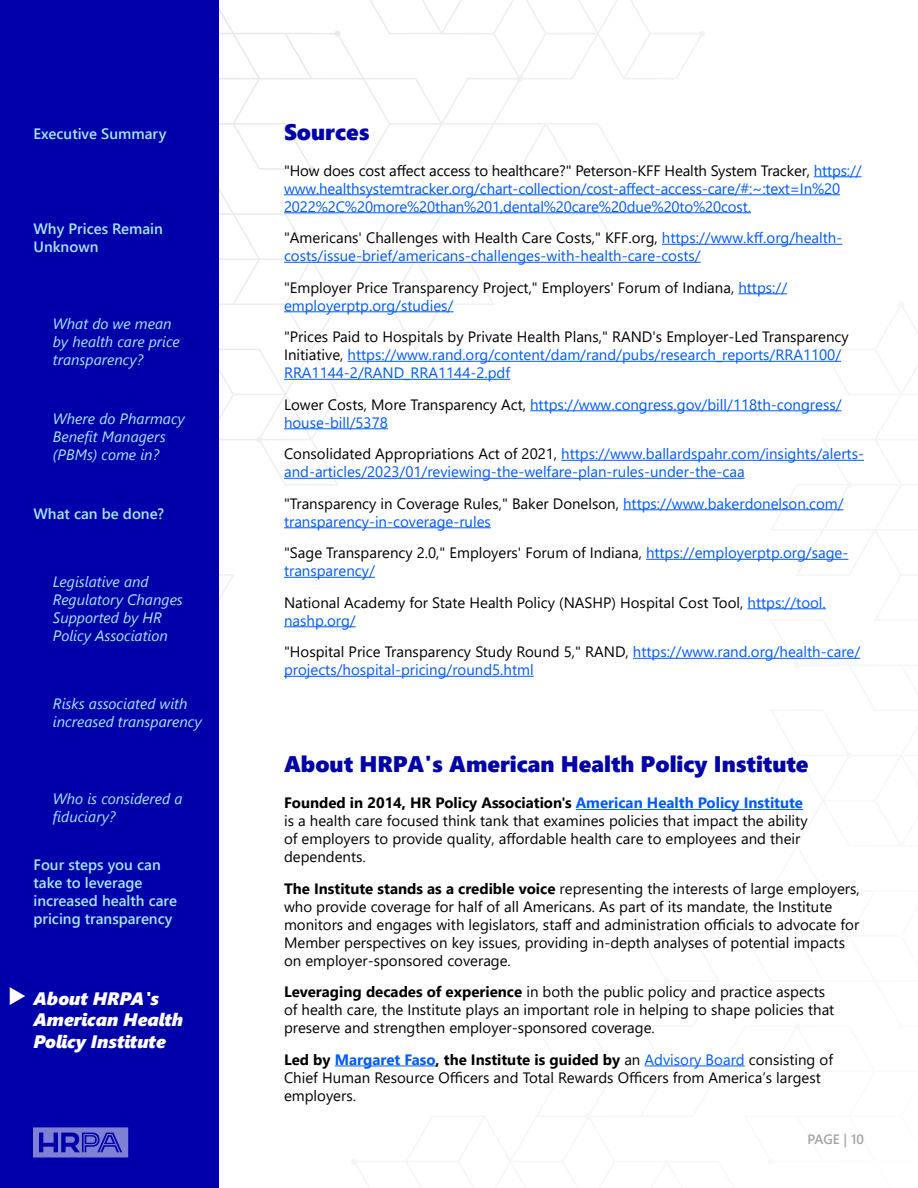
<style>
.page{position:relative;width:918px;height:1188px;background:#fff}
.page>*{position:absolute;margin:0;border:0;box-sizing:border-box;transform-origin:0 0}
.t1{font:22.5px "Segoe UI Black";color:#00a}
.t2{font:italic 18px/21.6px "Segoe UI Black";color:#fff}
.t3{font:15px/18px "Segoe UI";color:#000}
.t4{font:15px/18px "Segoe UI";color:#005aff}
.t5{font:italic 15px/18px "Segoe UI";color:#a7e8ff}
.t6{font:600 15px/18px "Segoe UI";color:#a7e8ff}
.t7{font:600 13.5px "Segoe UI";letter-spacing:-.005em;color:#a4a4a4}
.s1{color:#000}
.s2{color:#005aff}
.s3{font-weight:700}
.s4{font-weight:700;color:#005aff}
</style>
<div class="page">
<svg style="left:218px;top:0;width:487px;height:623px"></svg>
<div style="left:0;top:0;width:218px;height:1188px;background:#00a"></div>
<svg style="left:33px;top:1127px;width:95px;height:31px"></svg>
<hr style="left:576px;top:809px;width:227px;height:1px;background:#005aff">
<hr style="left:335px;top:1066px;width:101px;height:1px;background:#005aff">
<hr style="left:645px;top:1066px;width:100px;height:1px;background:#005aff">
<hr style="left:814px;top:176px;width:48px;height:1px;background:#005aff">
<hr style="left:284px;top:194px;width:556px;height:1px;background:#005aff">
<hr style="left:284px;top:212px;width:467px;height:1px;background:#005aff">
<hr style="left:662px;top:244px;width:180px;height:1px;background:#005aff">
<hr style="left:284px;top:262px;width:417px;height:1px;background:#005aff">
<hr style="left:738px;top:293px;width:49px;height:1px;background:#005aff">
<hr style="left:284px;top:311px;width:169px;height:1px;background:#005aff">
<hr style="left:348px;top:361px;width:493px;height:1px;background:#005aff">
<hr style="left:284px;top:379px;width:226px;height:1px;background:#005aff">
<hr style="left:530px;top:410px;width:312px;height:1px;background:#005aff">
<hr style="left:284px;top:428px;width:104px;height:1px;background:#005aff">
<hr style="left:561px;top:460px;width:303px;height:1px;background:#005aff">
<hr style="left:284px;top:478px;width:461px;height:1px;background:#005aff">
<hr style="left:623px;top:509px;width:221px;height:1px;background:#005aff">
<hr style="left:284px;top:527px;width:207px;height:1px;background:#005aff">
<hr style="left:646px;top:559px;width:202px;height:1px;background:#005aff">
<hr style="left:284px;top:577px;width:91px;height:1px;background:#005aff">
<hr style="left:748px;top:608px;width:78px;height:1px;background:#005aff">
<hr style="left:284px;top:626px;width:72px;height:1px;background:#005aff">
<hr style="left:633px;top:658px;width:227px;height:1px;background:#005aff">
<hr style="left:284px;top:676px;width:250px;height:1px;background:#005aff">
<svg style="left:10px;top:987px;width:15px;height:18px"></svg>
<p class="t6" style="left:33px;top:124px;width:134px">Executive Summary</p>
<p class="t6" style="left:33px;top:219px;width:131px">Why Prices Remain<br>Unknown</p>
<p class="t5" style="left:53px;top:312px;width:128px">What do we mean by health care price transparency?</p>
<p class="t5" style="left:53px;top:407px;width:133px">Where do Pharmacy<br>Benefit Managers (PBMs) come in?</p>
<p class="t6" style="left:33px;top:504px;width:132px">What can be done?</p>
<p class="t5" style="left:53px;top:570px;width:131px">Legislative and<br>Regulatory Changes<br>Supported by HR<br>Policy Association</p>
<p class="t5" style="left:53px;top:692px;width:150px">Risks associated with increased transparency</p>
<p class="t5" style="left:53px;top:787px;width:131px">Who is considered a fiduciary?</p>
<p class="t6" style="left:33px;top:854px;width:145px">Four steps you can take to leverage increased health care pricing transparency</p>
<p class="t2" style="left:33px;top:987px;width:151px">About HRPA's<br>American Health<br>Policy Institute</p>
<h1 class="t1" style="left:284px;top:116px;width:87px">Sources</h1>
<p class="t4" style="left:284px;top:160px;width:579px"><span class="s1">"How does cost affect access to healthcare?" Peterson-KFF Health System Tracker,</span> https:// www.healthsystemtracker.org/chart-collection/cost-affect-access-care/#:~:text=In%20<br>2022%2C%20more%20than%201,dental%20care%20due%20to%20cost.</p>
<p class="t4" style="left:284px;top:227px;width:560px"><span class="s1">"Americans' Challenges with Health Care Costs," KFF.org,</span> https://www.kff.org/health&shy;costs/issue-brief/americans-challenges-with-health-care-costs/</p>
<p class="t3" style="left:284px;top:277px;width:505px">"Employer Price Transparency Project," Employers' Forum of Indiana, <span class="s2">https:// employerptp.org/studies/</span></p>
<p class="t4" style="left:284px;top:326px;width:566px"><span class="s1">"Prices Paid to Hospitals by Private Health Plans," RAND's Employer-Led Transparency<br>Initiative,</span> https://www.rand.org/content/dam/rand/pubs/research_reports/RRA1100/<br>RRA1144-2/RAND_RRA1144-2.pdf</p>
<p class="t4" style="left:284px;top:394px;width:559px"><span class="s1">Lower Costs, More Transparency Act,</span> https://www.congress.gov/bill/118th-congress/ house-bill/5378</p>
<p class="t4" style="left:284px;top:443px;width:581px"><span class="s1">Consolidated Appropriations Act of 2021,</span> https://www.ballardspahr.com/insights/alerts&shy;and-articles/2023/01/reviewing-the-welfare-plan-rules-under-the-caa</p>
<p class="t4" style="left:284px;top:493px;width:561px"><span class="s1">"Transparency in Coverage Rules," Baker Donelson,</span> https://www.bakerdonelson.com/ transparency-in-coverage-rules</p>
<p class="t3" style="left:284px;top:542px;width:566px">"Sage Transparency 2.0," Employers' Forum of Indiana, <span class="s2">https://employerptp.org/sage&shy;transparency/</span></p>
<p class="t3" style="left:284px;top:592px;width:543px">National Academy for State Health Policy (NASHP) Hospital Cost Tool, <span class="s2">https://tool. nashp.org/</span></p>
<p class="t4" style="left:284px;top:641px;width:578px"><span class="s1">"Hospital Price Transparency Study Round 5," RAND,</span> https://www.rand.org/health-care/ projects/hospital-pricing/round5.html</p>
<h1 class="t1" style="left:284px;top:747px;width:526px">About HRPA's American Health Policy Institute</h1>
<p class="t3" style="left:284px;top:792px;width:525px"><span class="s3">Founded in 2014, HR Policy Association's</span> <span class="s4">American Health Policy Institute </span>is a health care focused think tank that examines policies that impact the ability of employers to provide quality, affordable health care to employees and their dependents.</p>
<p class="t3" style="left:284px;top:878px;width:577px"><span class="s3">The Institute stands as a credible voice</span> representing the interests of large employers, who provide coverage for half of all Americans. As part of its mandate, the Institute monitors and engages with legislators, staff and administration officials to advocate for Member perspectives on key issues, providing in-depth analyses of potential impacts on employer-sponsored coverage.</p>
<p class="t3" style="left:284px;top:981px;width:552px"><span class="s3">Leveraging decades of experience</span> in both the public policy and practice aspects of health care, the Institute plays an important role in helping to shape policies that preserve and strengthen employer-sponsored coverage.</p>
<p class="t3" style="left:284px;top:1049px;width:550px"><span class="s3">Led by</span> <span class="s4">Margaret Faso</span><span class="s3">, the Institute is guided by</span> an <span class="s2">Advisory Board</span> consisting of<br>Chief Human Resource Officers and Total Rewards Officers from America’s largest employers.</p>
<p class="t7" style="left:808px;top:1126px;width:58px">PAGE | 10</p>
</div>
